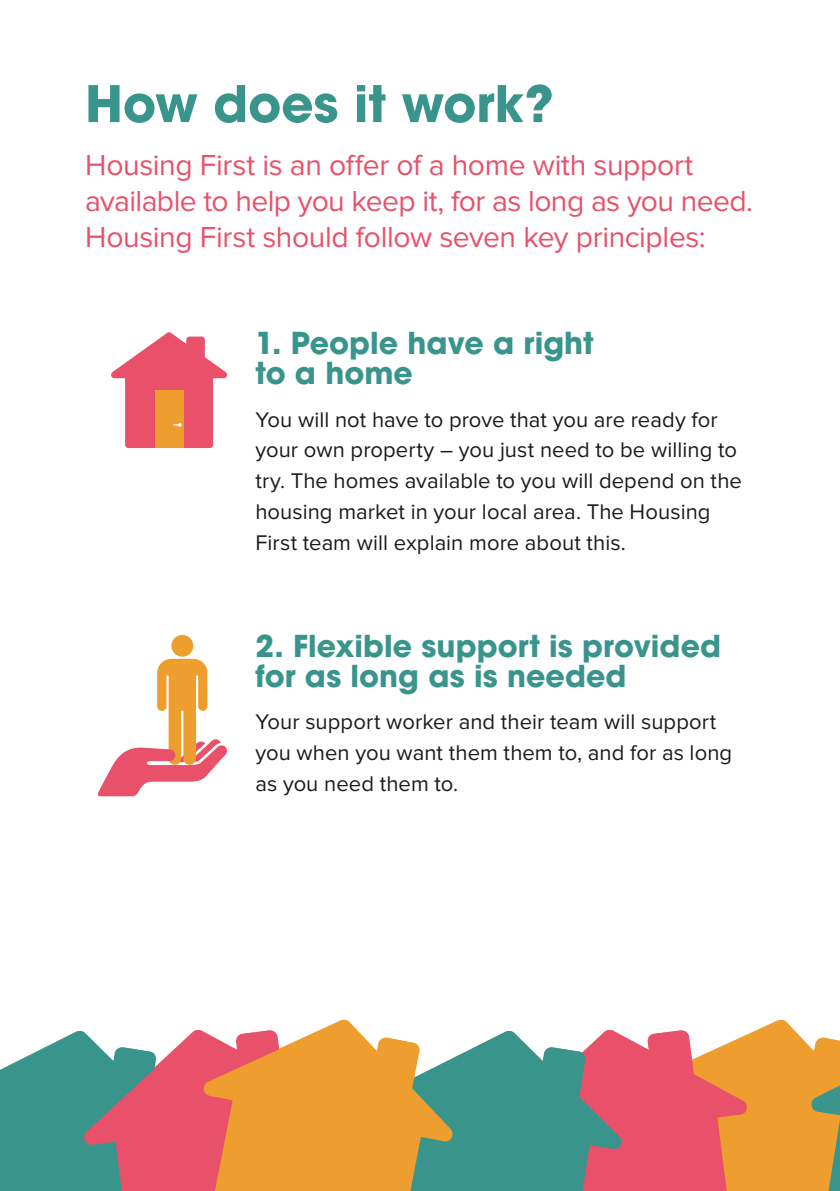
<style>
.page{position:relative;width:840px;height:1191px;background:#fff}
.page>*{position:absolute;margin:0;border:0;box-sizing:border-box;transform-origin:0 0}
.t1{font:700 50px "ITC Avant Garde Pro";color:#39948b}
.t2{font:30px/36px "Proxima Nova";letter-spacing:-.015em;color:#e9516b}
.t3{font:700 30px/30px "ITC Avant Garde Pro";color:#39948b}
.t4{font:22px/30.8px "Proxima Nova";color:#1b1c20}
</style>
<div class="page">
<svg style="left:111px;top:332px;width:116px;height:116px"></svg>
<svg style="left:97px;top:635px;width:130px;height:161px"></svg>
<div style="left:621px;top:1035px;width:18px;height:156px;background:#e9516b"></div>
<svg style="left:453px;top:1030px;width:168px;height:161px;background:#669290"></svg>
<svg style="left:0;top:1031px;width:83px;height:160px;background:#4fa098"></svg>
<svg style="left:83px;top:1030px;width:120px;height:161px;background:#b67784"></svg>
<svg style="left:203px;top:1019px;width:250px;height:172px;background:#e29f55"></svg>
<svg style="left:639px;top:1019px;width:200px;height:172px;background:#ea8b5c"></svg>
<h1 class="t1" style="left:85px;top:70px;width:470px">How does it work?</h1>
<h2 class="t2" style="left:85px;top:148px;width:669px">Housing First is an offer of a home with support available to help you keep it, for as long as you need.<br>Housing First should follow seven key principles:</h2>
<h2 class="t3" style="left:255px;top:328px;width:340px">1. People have a right to a home</h2>
<p class="t4" style="left:255px;top:405px;width:487px">You will not have to prove that you are ready for your own property – you just need to be willing to try. The homes available to you will depend on the housing market in your local area. The Housing First team will explain more about this.</p>
<h2 class="t3" style="left:255px;top:631px;width:467px">2. Flexible support is provided for as long as is needed</h2>
<p class="t4" style="left:255px;top:707px;width:478px">Your support worker and their team will support you when you want them them to, and for as long as you need them to.</p>
</div>
